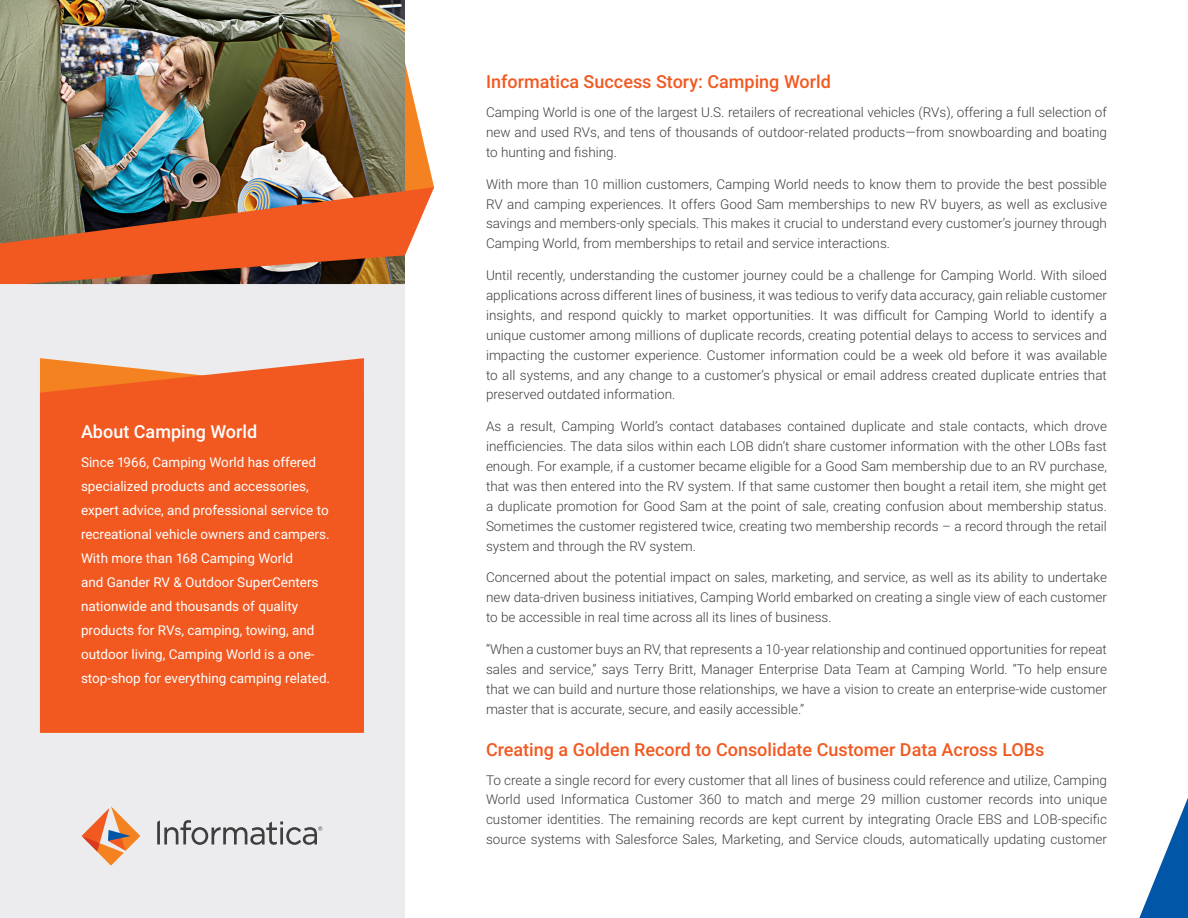
<style>
.page{position:relative;width:1188px;height:918px;background:#fff}
.page>*{position:absolute;margin:0;border:0;box-sizing:border-box;transform-origin:0 0}
.Headers{font:500 18px "Roboto";color:#f15921}
.t1{font:500 18px "Roboto";color:#fff}
.Body_Copy{font:300 13.5px/19.8px "Roboto";color:#3e3e3f;text-align:justify}
.t2{font:13.5px/24px "Roboto";color:#fff}
</style>
<div class="page">
<div style="left:0;top:143px;width:405px;height:775px;background:#ececee"></div>
<img style="left:0;top:0;width:405px;height:44px">
<img style="left:0;top:44px;width:434px;height:241px">
<svg style="left:1139px;top:798px;width:49px;height:120px"></svg>
<div style="left:40px;top:358px;width:324px;height:375px;background:#f15921"></div>
<svg style="left:82px;top:806px;width:58px;height:60px"></svg>
<svg style="left:157px;top:820px;width:165px;height:25px"></svg>
<p class="t1" style="left:81px;top:419px;width:178px">About Camping World</p>
<p class="t2" style="left:81px;top:450px;width:251px">Since 1966, Camping World has offered specialized products and accessories, expert advice, and professional service to recreational vehicle owners and campers.<br>With more than 168 Camping World<br>and Gander RV &amp; Outdoor SuperCenters nationwide and thousands of quality products for RVs, camping, towing, and outdoor living, Camping World is a one&shy;stop-shop for everything camping related.</p>
<p class="Headers" style="left:486px;top:69px;width:346px">Informatica Success Story: Camping World</p>
<p class="Body_Copy" style="left:486px;top:102px;width:623px">Camping World is one of the largest U.S. retailers of recreational vehicles (RVs), offering a full selection of new and used RVs, and tens of thousands of outdoor-related products—from snowboarding and boating to hunting and fishing.</p>
<p class="Body_Copy" style="left:486px;top:174px;width:623px">With more than 10 million customers, Camping World needs to know them to provide the best possible RV and camping experiences. It offers Good Sam memberships to new RV buyers, as well as exclusive savings and members-only specials. This makes it crucial to understand every customer’s journey through Camping World, from memberships to retail and service interactions.</p>
<p class="Body_Copy" style="left:486px;top:265px;width:623px">Until recently, understanding the customer journey could be a challenge for Camping World. With siloed applications across different lines of business, it was tedious to verify data accuracy, gain reliable customer insights, and respond quickly to market opportunities. It was difficult for Camping World to identify a unique customer among millions of duplicate records, creating potential delays to access to services and impacting the customer experience. Customer information could be a week old before it was available to all systems, and any change to a customer’s physical or email address created duplicate entries that preserved outdated information.</p>
<p class="Body_Copy" style="left:486px;top:416px;width:623px">As a result, Camping World’s contact databases contained duplicate and stale contacts, which drove inefficiencies. The data silos within each LOB didn’t share customer information with the other LOBs fast enough. For example, if a customer became eligible for a Good Sam membership due to an RV purchase, that was then entered into the RV system. If that same customer then bought a retail item, she might get a duplicate promotion for Good Sam at the point of sale, creating confusion about membership status.<br>Sometimes the customer registered twice, creating two membership records – a record through the retail system and through the RV system.</p>
<p class="Body_Copy" style="left:486px;top:567px;width:622px">Concerned about the potential impact on sales, marketing, and service, as well as its ability to undertake new data-driven business initiatives, Camping World embarked on creating a single view of each customer to be accessible in real time across all its lines of business.</p>
<p class="Body_Copy" style="left:486px;top:639px;width:623px">“When a customer buys an RV, that represents a 10-year relationship and continued opportunities for repeat sales and service,” says Terry Britt, Manager Enterprise Data Team at Camping World. “To help ensure that we can build and nurture those relationships, we have a vision to create an enterprise-wide customer master that is accurate, secure, and easily accessible.”</p>
<p class="Headers" style="left:486px;top:737px;width:560px">Creating a Golden Record to Consolidate Customer Data Across LOBs</p>
<p class="Body_Copy" style="left:486px;top:769px;width:622px">To create a single record for every customer that all lines of business could reference and utilize, Camping World used Informatica Customer 360 to match and merge 29 million customer records into unique customer identities. The remaining records are kept current by integrating Oracle EBS and LOB-specific source systems with Salesforce Sales, Marketing, and Service clouds, automatically updating customer</p>
</div>
